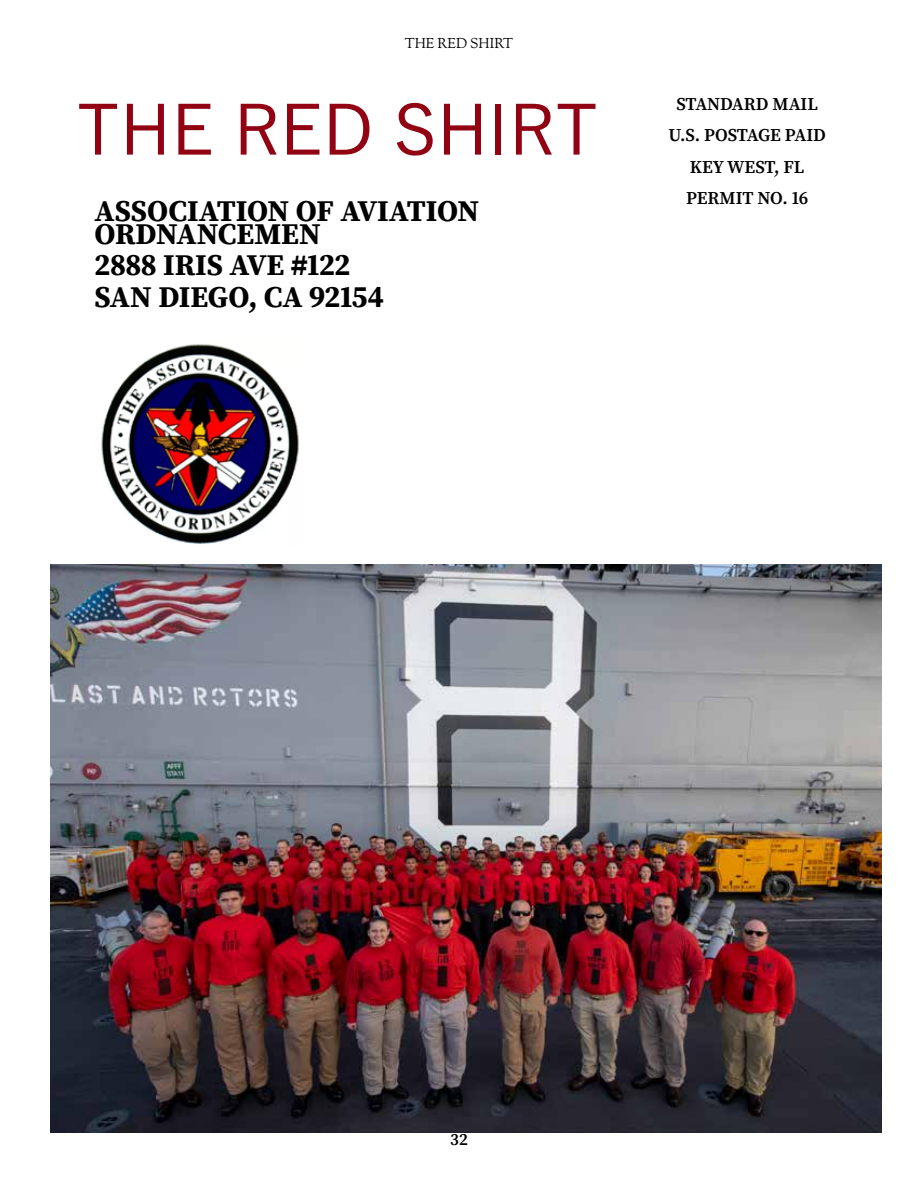
<style>
.page{position:relative;width:918px;height:1188px;background:#fff}
.page>*{position:absolute;margin:0;border:0;box-sizing:border-box;transform-origin:0 0}
.t1{font:500 69px "Yu Gothic";color:#910312}
.t2{font:700 30px/22.5px "Source Serif Pro";letter-spacing:-.005em;color:#000}
.t3{font:600 18px/31.5px "Source Serif Pro";letter-spacing:-.005em;color:#000;text-align:center}
.t4{font:600 16.95px "Source Serif Pro";color:#000}
.t5{font:14.1px "OFL Goudy St M";color:#000}
</style>
<div class="page">
<img style="left:101px;top:344px;width:198px;height:200px">
<img style="left:50px;top:564px;width:832px;height:568px">
<p class="t5" style="left:405px;top:34px;width:110px">THE RED SHIRT</p>
<h1 class="t1" style="left:76px;top:67px;width:523px">THE RED SHIRT</h1>
<p class="t2" style="left:94px;top:200px;width:386px">ASSOCIATION OF AVIATION<br>ORDNANCEMEN</p>
<p class="t2" style="left:94px;top:249px;width:291px;line-height:31.5px">2888 IRIS AVE #122<br>SAN DIEGO, CA 92154</p>
<p class="t3" style="left:669px;top:88px;width:159px">STANDARD MAIL<br>U.S. POSTAGE PAID<br>KEY WEST, FL<br>PERMIT NO. 16</p>
<p class="t4" style="left:450px;top:1128px;width:19px">32</p>
</div>
